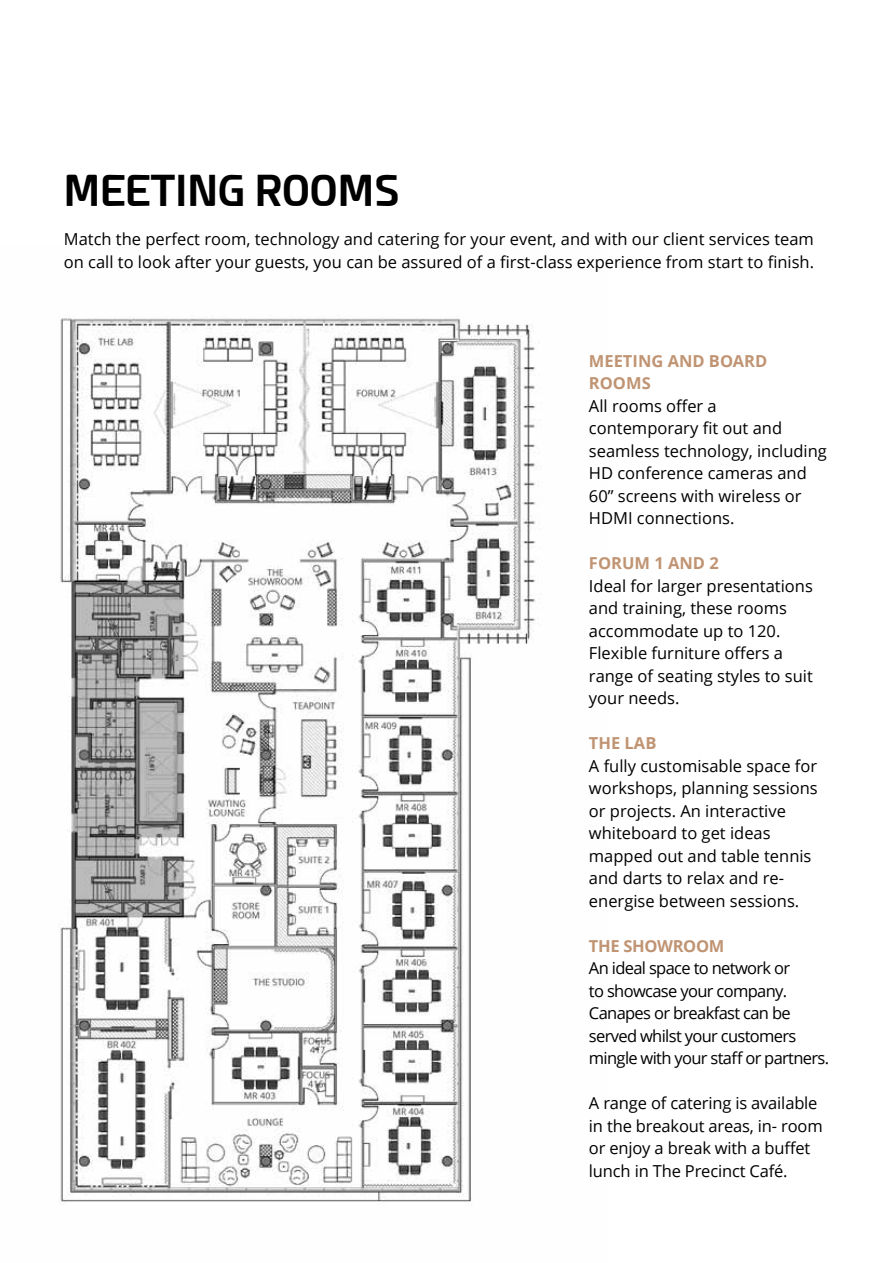
<style>
.page{position:relative;width:893px;height:1263px;background:#fff}
.page>*{position:absolute;margin:0;border:0;box-sizing:border-box;transform-origin:0 0}
.t1{font:700 42px "Esphimere";color:#000}
.t2{font:16.5px/22.5px "Open Sans";color:#000}
.t3{font:16.5px/22.5px "Open Sans";letter-spacing:-.04em;color:#000}
.t4{font:700 16.5px/22.5px "Open Sans";color:#c09473}
.t5{font:700 16.5px "Open Sans";letter-spacing:-.02em;color:#c09473}
</style>
<div class="page">
<img style="left:60px;top:318px;width:479px;height:884px">
<h1 class="t1" style="left:64px;top:165px;width:337px">MEETING ROOMS</h1>
<p class="t2" style="left:64px;top:228px;width:752px">Match the perfect room, technology and catering for your event, and with our client services team on call to look after your guests, you can be assured of a first-class experience from start to finish.</p>
<p class="t4" style="left:589px;top:350px;width:180px">MEETING AND BOARD<br>ROOMS</p>
<p class="t2" style="left:589px;top:394px;width:240px">All rooms offer a contemporary fit out and seamless technology, including<br>HD conference cameras and<br>60” screens with wireless or<br>HDMI connections.</p>
<p class="t4" style="left:589px;top:552px;width:131px">FORUM 1 AND 2</p>
<p class="t2" style="left:589px;top:574px;width:225px">Ideal for larger presentations and training, these rooms accommodate up to 120.<br>Flexible furniture offers a range of seating styles to suit your needs.</p>
<p class="t4" style="left:589px;top:732px;width:69px">THE LAB</p>
<p class="t2" style="left:589px;top:754px;width:230px">A fully customisable space for workshops, planning sessions or projects. An interactive whiteboard to get ideas mapped out and table tennis and darts to relax and re&shy;energise between sessions.</p>
<p class="t5" style="left:589px;top:936px;width:137px">THE SHOWROOM</p>
<p class="t3" style="left:589px;top:957px;width:242px">An ideal space to network or<br>to showcase your company.<br>Canapes or breakfast can be served whilst your customers mingle with your staff or partners.</p>
<p class="t2" style="left:589px;top:1092px;width:235px">A range of catering is available in the breakout areas, in- room or enjoy a break with a buffet lunch in The Precinct Café.</p>
</div>
